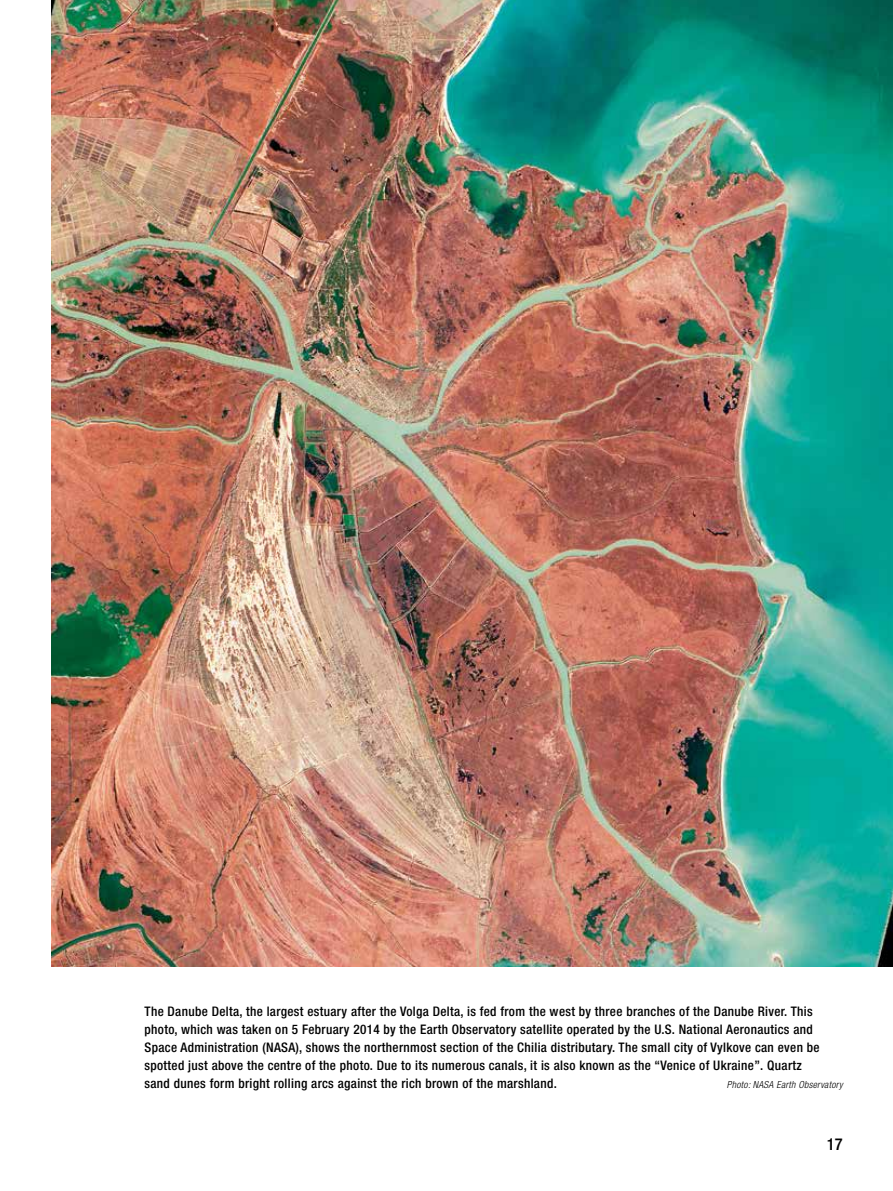
<style>
.page{position:relative;width:893px;height:1191px;background:#fff}
.page>*{position:absolute;margin:0;border:0;box-sizing:border-box;transform-origin:0 0}
.t1{font:500 condensed 16.5px "Helvetica Neue LT Std";color:#000}
.t2{font:500 condensed 13.2px/18px "Helvetica Neue LT Std";letter-spacing:.025em;color:#000}
.t3{font:italic 300 condensed 9.75px "Helvetica Neue LT Std";letter-spacing:.03em;color:#000}
</style>
<div class="page">
<img style="left:51px;top:0;width:842px;height:966px">
<p class="t2" style="left:145px;top:1001px;width:676px">The Danube Delta, the largest estuary after the Volga Delta, is fed from the west by three branches of the Danube River. This photo, which was taken on 5 February 2014 by the Earth Observatory satellite operated by the U.S. National Aeronautics and Space Administration (NASA), shows the northernmost section of the Chilia distributary. The small city of Vylkove can even be spotted just above the centre of the photo. Due to its numerous canals, it is also known as the “Venice of Ukraine”. Quartz sand dunes form bright rolling arcs against the rich brown of the marshland.</p>
<p class="t3" style="left:727px;top:1078px;width:117px">Photo: NASA Earth Observatory</p>
<p class="t1" style="left:827px;top:1134px;width:17px">17</p>
</div>
